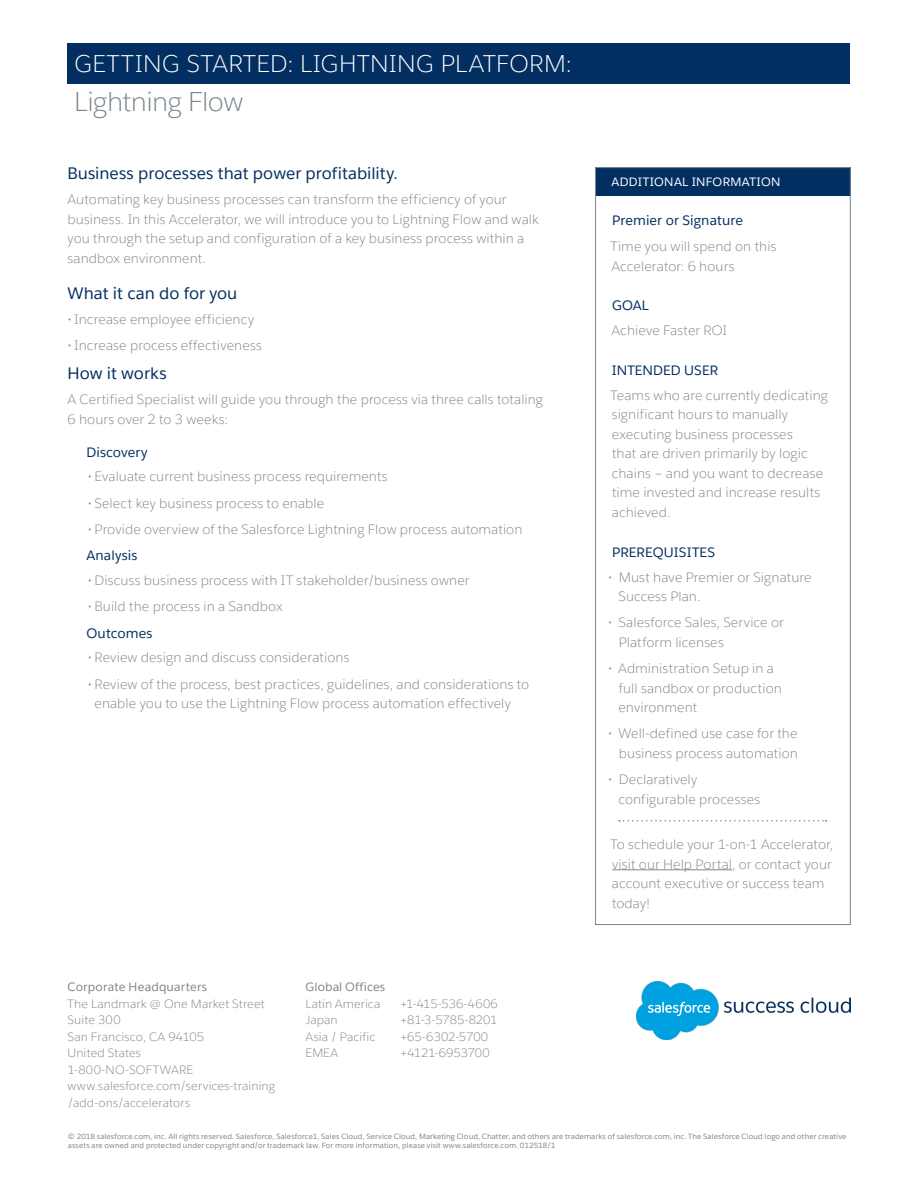
<style>
.page{position:relative;width:918px;height:1188px;background:#fff}
.page>*{position:absolute;margin:0;border:0;box-sizing:border-box;transform-origin:0 0}
.t1{font:300 27px "Salesforce Sans";letter-spacing:-.02em;color:#7c868d}
.t2{font:300 24px "Salesforce Sans";letter-spacing:.015em;color:#fff}
.subhead{font:16.5px "Salesforce Sans";color:#032e61}
.body{font:300 13.5px/19.5px "Salesforce Sans";letter-spacing:.005em;color:#7c868d}
.Sidebar_Copy{font:300 13.5px/19.5px "Salesforce Sans";letter-spacing:.005em;color:#7c868d}
.body_bullet{font:300 13.5px/19.5px "Salesforce Sans";letter-spacing:.005em;color:#7c868d}
.subhead-2{font:13.5px "Salesforce Sans";letter-spacing:.01em;color:#032e61}
.sidebar_bullet{font:300 13.5px/19.5px "Salesforce Sans";letter-spacing:.005em;color:#7c868d}
.Paragraph_Style_1{font:13.5px "Salesforce Sans";letter-spacing:.005em;color:#032e61}
.subhead-3{font:300 13.5px "Salesforce Sans";letter-spacing:.005em;color:#7c868d}
.t3{font:300 12px/16.5px "Salesforce Sans";letter-spacing:.01em;color:#7c868d}
.t4{font:300 12px "Salesforce Sans";letter-spacing:-.01em;color:#7c868d}
.t5{font:12px/16.5px "Salesforce Sans";letter-spacing:.005em;color:#7c868d}
.t6{font:12px "Salesforce Sans";letter-spacing:.025em;color:#fff}
.t7{font:7.5px/9px "Salesforce Sans";letter-spacing:.015em;color:#7c868d}
.s1{font-weight:400}
.s2{font-weight:300}
</style>
<div class="page">
<div style="left:68px;top:43px;width:782px;height:41px;background:#032e61"></div>
<img style="left:637px;top:982px;width:213px;height:57px">
<div style="left:595px;top:167px;width:255px;height:29px;background:#032e61"></div>
<div style="left:595px;top:167px;width:255px;height:758px;border:1px solid #7c868d"></div>
<hr style="left:612px;top:869px;width:120px;height:1px;background:#7c868d">
<svg style="left:619px;top:820px;width:207px;height:2px"></svg>
<p class="t2" style="left:74px;top:49px;width:499px">GETTING STARTED: LIGHTNING PLATFORM:</p>
<p class="t1" style="left:74px;top:85px;width:171px">Lightning Flow</p>
<p class="subhead" style="left:68px;top:163px;width:332px">Business processes that power profitability.</p>
<p class="body" style="left:68px;top:190px;width:473px">Automating key business processes can transform the efficiency of your business. In this Accelerator, we will introduce you to Lightning Flow and walk you through the setup and configuration of a key business process within a sandbox environment.</p>
<p class="subhead" style="left:68px;top:283px;width:171px">What it can do for you</p>
<p class="body" style="left:68px;top:309px;width:188px">• Increase employee efficiency</p>
<p class="body" style="left:68px;top:335px;width:196px">• Increase process effectiveness</p>
<p class="subhead" style="left:68px;top:363px;width:101px">How it works</p>
<p class="body" style="left:68px;top:389px;width:477px">A Certified Specialist will guide you through the process via three calls totaling<br>6 hours over 2 to 3 weeks:</p>
<p class="subhead-2" style="left:86px;top:443px;width:63px">Discovery</p>
<p class="body" style="left:88px;top:467px;width:301px">• Evaluate current business process requirements</p>
<p class="body" style="left:88px;top:493px;width:238px">• Select key business process to enable</p>
<p class="body" style="left:88px;top:519px;width:436px">• Provide overview of the Salesforce Lightning Flow process automation</p>
<p class="subhead-2" style="left:86px;top:547px;width:53px">Analysis</p>
<p class="body" style="left:88px;top:571px;width:383px">• Discuss business process with IT stakeholder/business owner</p>
<p class="body" style="left:88px;top:597px;width:197px">• Build the process in a Sandbox</p>
<p class="subhead-2" style="left:86px;top:624px;width:68px">Outcomes</p>
<p class="body" style="left:88px;top:648px;width:263px">• Review design and discuss considerations</p>
<p class="body" style="left:94px;top:674px;width:436px;text-indent:-7px">• Review of the process, best practices, guidelines, and considerations to enable you to use the Lightning Flow process automation effectively</p>
<p class="t3" style="left:68px;top:979px;width:199px"><span class="s1">Corporate Headquarters<br></span>The Landmark @ One Market Street<br>Suite 300<br>San Francisco, CA 94105<br>United States<br>1-800-NO-SOFTWARE</p>
<p class="t3" style="left:68px;top:1078px;width:209px">www.salesforce.com/services-training /add-ons/accelerators</p>
<p class="t5" style="left:306px;top:979px;width:81px">Global Offices<br><span class="s2">Latin America</span></p>
<p class="t3" style="left:400px;top:995px;width:99px">+1-415-536-4606</p>
<p class="t3" style="left:306px;top:1012px;width:34px">Japan</p>
<p class="t4" style="left:400px;top:1013px;width:99px">+81-3-5785-8201</p>
<p class="t3" style="left:306px;top:1028px;width:71px">Asia / Pacific</p>
<p class="t3" style="left:400px;top:1028px;width:90px">+65-6302-5700</p>
<p class="t3" style="left:306px;top:1045px;width:34px">EMEA</p>
<p class="t4" style="left:400px;top:1046px;width:91px">+4121-6953700</p>
<p class="t6" style="left:612px;top:174px;width:170px">ADDITIONAL INFORMATION</p>
<p class="Paragraph_Style_1" style="left:612px;top:212px;width:133px">Premier or Signature</p>
<p class="sidebar_bullet" style="left:611px;top:237px;width:167px">Time you will spend on this<br>Accelerator: 6 hours</p>
<p class="subhead-2" style="left:612px;top:297px;width:38px">GOAL</p>
<p class="subhead-3" style="left:611px;top:322px;width:117px">Achieve Faster ROI</p>
<p class="subhead-2" style="left:612px;top:362px;width:108px">INTENDED USER</p>
<p class="Sidebar_Copy" style="left:611px;top:385px;width:219px">Teams who are currently dedicating significant hours to manually executing business processes<br>that are driven primarily by logic chains – and you want to decrease time invested and increase results achieved.</p>
<p class="subhead-2" style="left:612px;top:543px;width:105px">PREREQUISITES</p>
<p class="body" style="left:619px;top:567px;width:195px;text-indent:-11px">• Must have Premier or Signature<br>Success Plan.</p>
<p class="body" style="left:619px;top:613px;width:167px;text-indent:-11px">• Salesforce Sales, Service or<br>Platform licenses</p>
<p class="body" style="left:618px;top:659px;width:165px;text-indent:-10px">• Administration Setup in a full sandbox or production environment</p>
<p class="body" style="left:608px;top:724px;width:191px;text-align:right">• Well-defined use case for the business process automation</p>
<p class="body" style="left:618px;top:770px;width:143px;text-indent:-10px">• Declaratively configurable processes</p>
<p class="body_bullet" style="left:611px;top:835px;width:224px">To schedule your 1-on-1 Accelerator, visit our Help Portal, or contact your account executive or success team today!</p>
<p class="t7" style="left:68px;top:1132px;width:780px">© 2018 salesforce.com, inc. All rights reserved. Salesforce, Salesforce1, Sales Cloud, Service Cloud, Marketing Cloud, Chatter, and others are trademarks of salesforce.com, inc. The Salesforce Cloud logo and other creative assets are owned and protected under copyright and/or trademark law. For more information, please visit www.salesforce.com. 012518/1</p>
</div>
